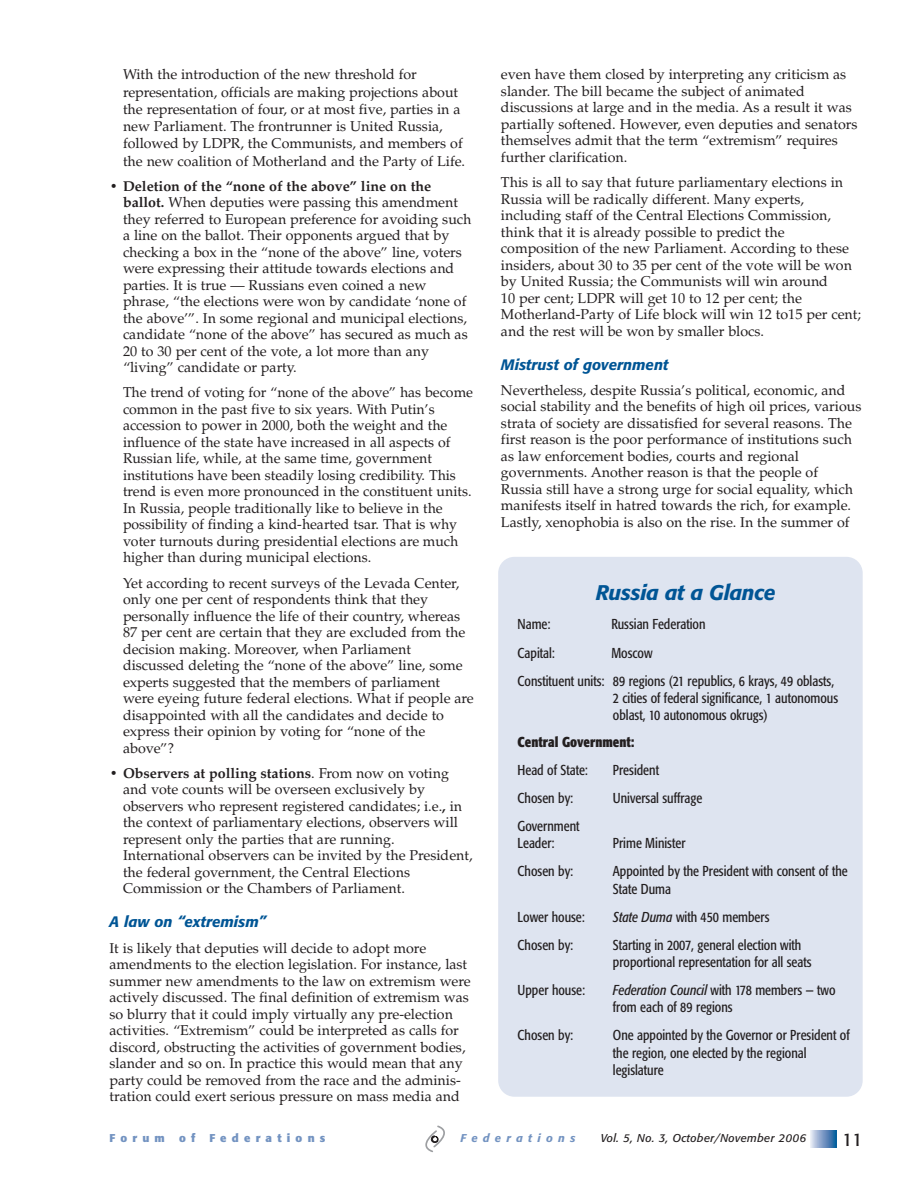
<style>
.page{position:relative;width:918px;height:1188px;background:#fff}
.page>*{position:absolute;margin:0;border:0;box-sizing:border-box;transform-origin:0 0}
.t1{font:italic 500 21px "Formata";letter-spacing:-.02em;color:#005595}
.t2{font:18px "Formata";color:#231f20}
.t3{font:italic 500 15px "Formata";color:#005595}
.t4{font:14.25px/16.5px "Palatino";color:#231f20}
.t5{font:condensed 14.25px/17.2px "Formata";color:#231f20;scale:.95 1}
.t6{font:700 condensed 14.25px "Formata";color:#231f20;scale:.95 1}
.t7{font:italic 11.25px "Formata";letter-spacing:.03em;color:#231f20}
.t8{font:700 11.25px "Formata";letter-spacing:.465em;color:#7393c1}
.t9{font:italic 500 11.25px "Formata";letter-spacing:.465em;color:#7393c1}
.s1{font-weight:700}
.s2{font-style:italic}
</style>
<div class="page">
<svg style="left:810px;top:1130px;width:27px;height:17px"></svg>
<svg style="left:425px;top:1126px;width:20px;height:26px"></svg>
<div style="left:498px;top:557px;width:365px;height:540px;background:#dee4f0;border-radius:16px"></div>
<p class="t4" style="left:123px;top:68px;width:344px;line-height:17.2px">With the introduction of the new threshold for representation, officials are making projections about the representation of four, or at most five, parties in a new Parliament. The frontrunner is United Russia, followed by LDPR, the Communists, and members of the new coalition of Motherland and the Party of Life.</p>
<p class="t4" style="left:123px;top:179px;width:350px;text-indent:-14px"><span class="s1">• Deletion of the “none of the above” line on the ballot.</span> When deputies were passing this amendment they referred to European preference for avoiding such a line on the ballot. Their opponents argued that by checking a box in the “none of the above” line, voters were expressing their attitude towards elections and parties. It is true — Russians even coined a new phrase, “the elections were won by candidate ‘none of the above’”. In some regional and municipal elections, candidate “none of the above” has secured as much as 20 to 30 per cent of the vote, a lot more than any “living” candidate or party.</p>
<p class="t4" style="left:123px;top:386px;width:351px">The trend of voting for “none of the above” has become common in the past five to six years. With Putin’s accession to power in 2000, both the weight and the influence of the state have increased in all aspects of Russian life, while, at the same time, government institutions have been steadily losing credibility. This trend is even more pronounced in the constituent units.<br>In Russia, people traditionally like to believe in the possibility of finding a kind-hearted tsar. That is why voter turnouts during presidential elections are much higher than during municipal elections.</p>
<p class="t4" style="left:123px;top:576px;width:352px">Yet according to recent surveys of the Levada Center, only one per cent of respondents think that they personally influence the life of their country, whereas 87 per cent are certain that they are excluded from the decision making. Moreover, when Parliament discussed deleting the “none of the above” line, some experts suggested that the members of parliament were eyeing future federal elections. What if people are disappointed with all the candidates and decide to express their opinion by voting for “none of the above”?</p>
<p class="t4" style="left:123px;top:766px;width:351px;text-indent:-14px"><span class="s1">• Observers at polling stations</span>. From now on voting and vote counts will be overseen exclusively by observers who represent registered candidates; i.e.<span class="s1">,</span> in the context of parliamentary elections, observers will represent only the parties that are running.<br>International observers can be invited by the President, the federal government, the Central Elections Commission or the Chambers of Parliament.</p>
<p class="t3" style="left:110px;top:916px;width:158px">A law on “extremism”</p>
<p class="t4" style="left:110px;top:941px;width:363px">It is likely that deputies will decide to adopt more amendments to the election legislation. For instance, last summer new amendments to the law on extremism were actively discussed. The final definition of extremism was so blurry that it could imply virtually any pre-election activities. “Extremism” could be interpreted as calls for discord, obstructing the activities of government bodies, slander and so on. In practice this would mean that any party could be removed from the race and the adminis&shy;tration could exert serious pressure on mass media and</p>
<p class="t4" style="left:501px;top:68px;width:358px">even have them closed by interpreting any criticism as slander. The bill became the subject of animated discussions at large and in the media. As a result it was partially softened. However, even deputies and senators themselves admit that the term “extremism” requires further clarification.</p>
<p class="t4" style="left:501px;top:176px;width:362px">This is all to say that future parliamentary elections in Russia will be radically different. Many experts, including staff of the Central Elections Commission, think that it is already possible to predict the composition of the new Parliament. According to these insiders, about 30 to 35 per cent of the vote will be won by United Russia; the Communists will win around<br>10 per cent; LDPR will get 10 to 12 per cent; the Motherland-Party of Life block will win 12 to15 per cent; and the rest will be won by smaller blocs.</p>
<p class="t3" style="left:501px;top:358px;width:169px">Mistrust of government</p>
<p class="t4" style="left:501px;top:383px;width:362px">Nevertheless, despite Russia’s political, economic, and social stability and the benefits of high oil prices, various strata of society are dissatisfied for several reasons. The first reason is the poor performance of institutions such as law enforcement bodies, courts and regional governments. Another reason is that the people of Russia still have a strong urge for social equality, which manifests itself in hatred towards the rich, for example.<br>Lastly, xenophobia is also on the rise. In the summer of</p>
<h1 class="t1" style="left:596px;top:583px;width:181px">Russia at a Glance</h1>
<p class="t5" style="left:518px;top:617px;width:36px">Name:</p>
<p class="t5" style="left:611px;top:617px;width:101px">Russian Federation</p>
<p class="t5" style="left:518px;top:645px;width:41px">Capital:</p>
<p class="t5" style="left:518px;top:640px;width:335px;line-height:28px;text-indent:94px">Moscow<br>Constituent units: 89 regions (21 republics, 6 krays, 49 oblasts,</p>
<p class="t5" style="left:613px;top:690px;width:239px">2 cities of federal significance, 1 autonomous oblast, 10 autonomous okrugs)</p>
<p class="t6" style="left:518px;top:736px;width:125px">Central Government:</p>
<p class="t5" style="left:518px;top:762px;width:76px">Head of State:</p>
<p class="t5" style="left:613px;top:762px;width:50px">President</p>
<p class="t5" style="left:518px;top:790px;width:60px">Chosen by:</p>
<p class="t5" style="left:613px;top:790px;width:96px">Universal suffrage</p>
<p class="t5" style="left:518px;top:818px;width:67px">Government<br>Leader:</p>
<p class="t5" style="left:613px;top:836px;width:78px">Prime Minister</p>
<p class="t5" style="left:518px;top:864px;width:60px">Chosen by:</p>
<p class="t5" style="left:613px;top:864px;width:249px">Appointed by the President with consent of the<br>State Duma</p>
<p class="t5" style="left:518px;top:909px;width:72px">Lower house:</p>
<p class="t5" style="left:613px;top:909px;width:166px"><span class="s2">State Duma</span> with 450 members</p>
<p class="t5" style="left:518px;top:937px;width:60px">Chosen by:</p>
<p class="t5" style="left:613px;top:937px;width:211px">Starting in 2007, general election with proportional representation for all seats</p>
<p class="t5" style="left:518px;top:982px;width:73px">Upper house:</p>
<p class="t5" style="left:613px;top:982px;width:236px"><span class="s2">Federation Council</span> with 178 members — two from each of 89 regions</p>
<p class="t5" style="left:518px;top:1028px;width:60px">Chosen by:</p>
<p class="t5" style="left:613px;top:1028px;width:251px">One appointed by the Governor or President of the region, one elected by the regional legislature</p>
<p class="t8" style="left:109px;top:1133px;width:57px">Forum</p>
<p class="t8" style="left:179px;top:1133px;width:18px">o f</p>
<p class="t8" style="left:209px;top:1133px;width:118px">Federations</p>
<p class="t9" style="left:461px;top:1133px;width:116px">Federations</p>
<p class="t7" style="left:601px;top:1133px;width:207px">Vol. 5, No. 3, October/November 2006</p>
<p class="t2" style="left:842px;top:1132px;width:22px">11</p>
</div>
